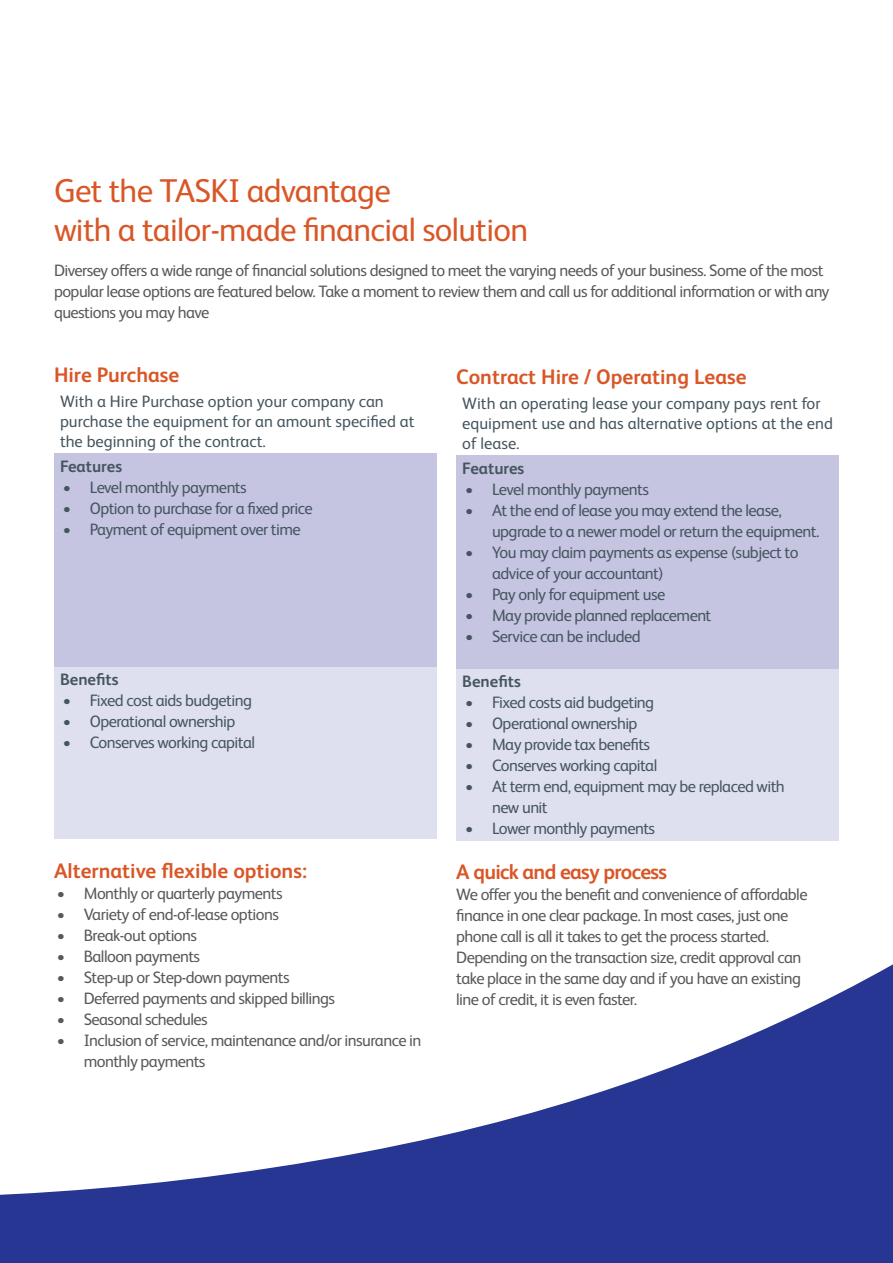
<style>
.page{position:relative;width:893px;height:1263px;background:#fff}
.page>*{position:absolute;margin:0;border:0;box-sizing:border-box;transform-origin:0 0}
.t1{font:33px/39.6px "FS Albert Pro";letter-spacing:-.02em;color:#d95626}
.t2{font:700 21px "FS Albert Pro";color:#d95626}
.t3{font:700 21px "FS Albert Pro";letter-spacing:-.035em;color:#d95626}
.t4{font:16.5px/21px "FS Albert Pro";letter-spacing:-.035em;color:#57585a}
.t5{font:16.5px/21px "FS Albert Pro";letter-spacing:-.035em;color:#45555f}
.t6{font:16.5px/19.8px "FS Albert Pro";color:#45555f}
.t7{font:700 16.5px "FS Albert Pro";color:#45555f}
.s1{font-weight:700}
</style>
<div class="page">
<div style="left:54px;top:453px;width:383px;height:214px;background:#c5c4e1"></div>
<div style="left:54px;top:667px;width:383px;height:171px;background:#dfe0ef"></div>
<div style="left:456px;top:455px;width:383px;height:214px;background:#c5c4e1"></div>
<div style="left:456px;top:669px;width:383px;height:171px;background:#dfe0ef"></div>
<svg style="left:0;top:964px;width:893px;height:299px"></svg>
<h1 class="t1" style="left:54px;top:168px;width:476px">Get the TASKI advantage<br>with a tailor-made financial solution</h1>
<p class="t4" style="left:54px;top:259px;width:777px">Diversey offers a wide range of financial solutions designed to meet the varying needs of your business. Some of the most popular lease options are featured below. Take a moment to review them and call us for additional information or with any questions you may have</p>
<p class="t2" style="left:54px;top:360px;width:127px">Hire Purchase</p>
<p class="t2" style="left:456px;top:362px;width:292px">Contract Hire / Operating Lease</p>
<p class="t6" style="left:60px;top:390px;width:356px">With a Hire Purchase option your company can purchase the equipment for an amount specified at the beginning of the contract.</p>
<p class="t7" style="left:60px;top:454px;width:64px">Features</p>
<p class="t5" style="left:63px;top:475px;width:186px"><span class="s1">•</span> Level monthly payments</p>
<p class="t5" style="left:63px;top:496px;width:251px"><span class="s1">•</span> Option to purchase for a fixed price</p>
<p class="t5" style="left:63px;top:517px;width:240px"><span class="s1">•</span> Payment of equipment over time</p>
<p class="t7" style="left:60px;top:668px;width:60px">Benefits</p>
<p class="t5" style="left:63px;top:689px;width:191px"><span class="s1">•</span> Fixed cost aids budgeting</p>
<p class="t5" style="left:63px;top:710px;width:174px"><span class="s1">•</span> Operational ownership</p>
<p class="t5" style="left:63px;top:731px;width:194px"><span class="s1">•</span> Conserves working capital</p>
<p class="t2" style="left:54px;top:856px;width:255px">Alternative flexible options:</p>
<p class="t4" style="left:57px;top:882px;width:227px"><span class="s1">•</span> Monthly or quarterly payments</p>
<p class="t4" style="left:57px;top:903px;width:224px"><span class="s1">•</span> Variety of end-of-lease options</p>
<p class="t4" style="left:57px;top:924px;width:142px"><span class="s1">•</span> Break-out options</p>
<p class="t4" style="left:57px;top:945px;width:145px"><span class="s1">•</span> Balloon payments</p>
<p class="t4" style="left:57px;top:966px;width:234px"><span class="s1">•</span> Step-up or Step-down payments</p>
<p class="t4" style="left:57px;top:987px;width:280px"><span class="s1">•</span> Deferred payments and skipped billings</p>
<p class="t4" style="left:57px;top:1008px;width:152px"><span class="s1">•</span> Seasonal schedules</p>
<p class="t4" style="left:84px;top:1029px;width:339px;text-indent:-27px"><span class="s1">•</span> Inclusion of service, maintenance and/or insurance in monthly payments</p>
<p class="t6" style="left:462px;top:392px;width:372px">With an operating lease your company pays rent for equipment use and has alternative options at the end of lease.</p>
<p class="t7" style="left:462px;top:456px;width:64px">Features</p>
<p class="t5" style="left:465px;top:477px;width:186px"><span class="s1">•</span> Level monthly payments</p>
<p class="t5" style="left:492px;top:498px;width:329px;text-indent:-27px"><span class="s1">•</span> At the end of lease you may extend the lease, upgrade to a newer model or return the equipment.</p>
<p class="t5" style="left:492px;top:540px;width:308px;text-indent:-27px"><span class="s1">•</span> You may claim payments as expense (subject to advice of your accountant)</p>
<p class="t5" style="left:465px;top:582px;width:202px"><span class="s1">•</span> Pay only for equipment use</p>
<p class="t5" style="left:465px;top:603px;width:248px"><span class="s1">•</span> May provide planned replacement</p>
<p class="t5" style="left:465px;top:624px;width:177px"><span class="s1">•</span> Service can be included</p>
<p class="t7" style="left:462px;top:670px;width:60px">Benefits</p>
<p class="t5" style="left:465px;top:691px;width:191px"><span class="s1">•</span> Fixed costs aid budgeting</p>
<p class="t5" style="left:465px;top:712px;width:174px"><span class="s1">•</span> Operational ownership</p>
<p class="t5" style="left:465px;top:733px;width:187px"><span class="s1">•</span> May provide tax benefits</p>
<p class="t5" style="left:465px;top:754px;width:194px"><span class="s1">•</span> Conserves working capital</p>
<p class="t5" style="left:492px;top:775px;width:294px;text-indent:-27px"><span class="s1">•</span> At term end, equipment may be replaced with new unit</p>
<p class="t5" style="left:465px;top:817px;width:192px"><span class="s1">•</span> Lower monthly payments</p>
<p class="t3" style="left:456px;top:857px;width:212px">A quick and easy process</p>
<p class="t4" style="left:456px;top:882px;width:353px">We offer you the benefit and convenience of affordable finance in one clear package. In most cases, just one phone call is all it takes to get the process started.<br>Depending on the transaction size, credit approval can take place in the same day and if you have an existing line of credit, it is even faster.</p>
</div>
